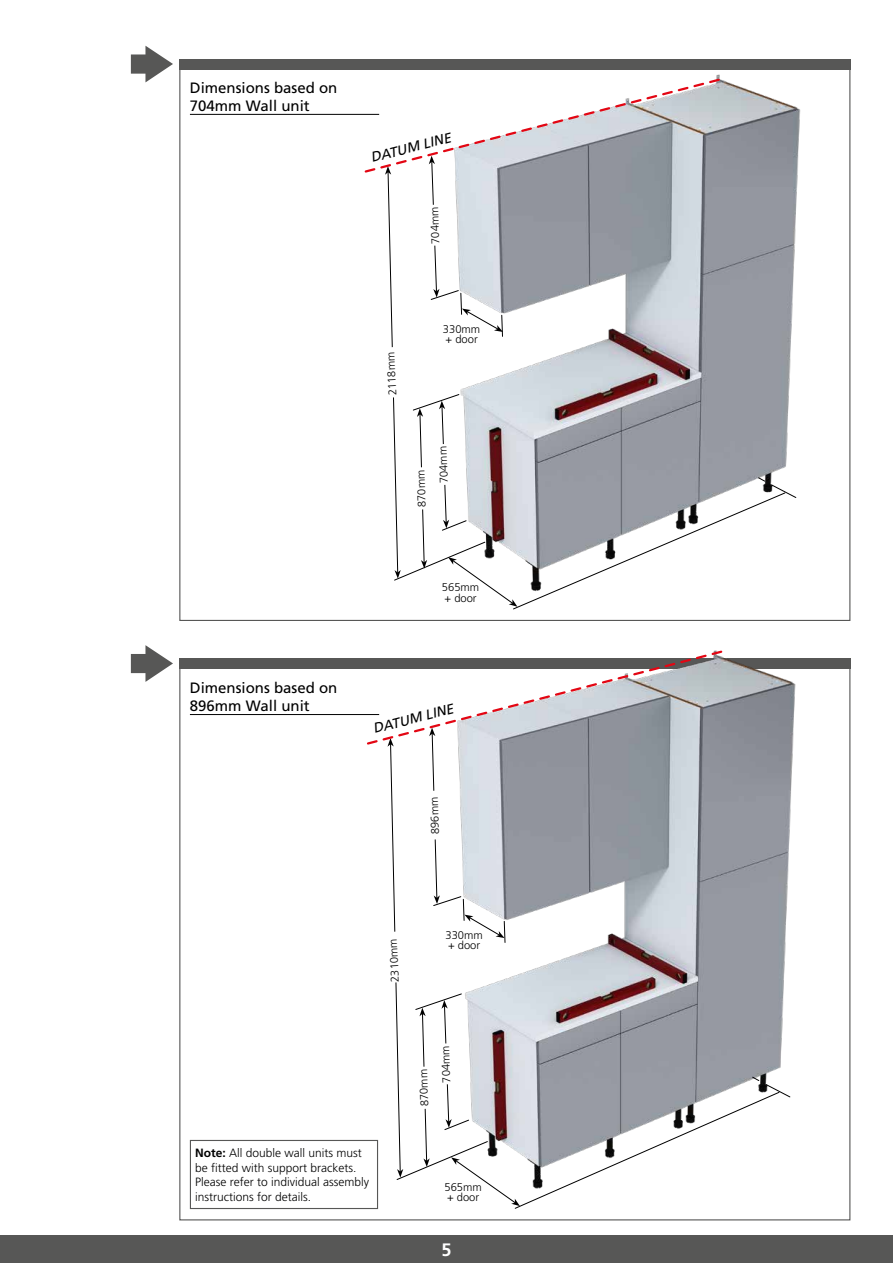
<style>
.page{position:relative;width:893px;height:1263px;background:#fff}
.page>*{position:absolute;margin:0;border:0;box-sizing:border-box;transform-origin:0 0}
.t1{font:700 18px "Frutiger LT Std";color:#fff}
.t2{font:15px/18px "Frutiger LT Std";color:#000}
.t3{font:italic 13.95px "Frutiger LT Std";color:#000}
.t4{font:300 12px/14.4px "Frutiger LT Std";color:#000}
.t5{font:300 11.25px/10.5px "Frutiger LT Std";color:#000}
.s1{font-weight:700}
</style>
<div class="page">
<div style="left:0;top:1235px;width:893px;height:28px;background:#575756"></div>
<div style="left:179px;top:59px;width:671px;height:10px;background:#575756"></div>
<svg style="left:131px;top:46px;width:42px;height:36px"></svg>
<div style="left:179px;top:658px;width:671px;height:11px;background:#575756"></div>
<svg style="left:131px;top:645px;width:42px;height:37px"></svg>
<svg style="left:363px;top:77px;width:434px;height:533px"></svg>
<svg style="left:365px;top:650px;width:426px;height:559px"></svg>
<div style="left:190px;top:1140px;width:188px;height:68px;background:#fff"></div>
<div style="left:190px;top:1140px;width:188px;height:69px;border:1px solid #575756"></div>
<hr style="left:190px;top:114px;width:189px;height:1px;background:#000">
<hr style="left:190px;top:714px;width:189px;height:1px;background:#000">
<p class="t2" style="left:190px;top:79px;width:149px">Dimensions based on<br>704mm Wall unit</p>
<p class="t2" style="left:190px;top:679px;width:149px">Dimensions based on<br>896mm Wall unit</p>
<p class="t3" style="left:369px;top:150px;width:84px;rotate:-15deg">DATUM LINE</p>
<p class="t5" style="left:430px;top:244px;width:39px;rotate:-92deg">704mm</p>
<p class="t5" style="left:388px;top:396px;width:45px;rotate:-93deg">2118mm</p>
<p class="t5" style="left:443px;top:324px;width:39px">330mm + door</p>
<p class="t5" style="left:417px;top:507px;width:39px;rotate:-92deg">870mm</p>
<p class="t5" style="left:439px;top:483px;width:39px;rotate:-92deg">704mm</p>
<p class="t5" style="left:442px;top:582px;width:39px">565mm + door</p>
<p class="t3" style="left:371px;top:721px;width:84px;rotate:-15deg">DATUM LINE</p>
<p class="t5" style="left:430px;top:834px;width:39px;rotate:-92deg">896mm</p>
<p class="t5" style="left:390px;top:982px;width:45px;rotate:-93deg">2310mm</p>
<p class="t5" style="left:445px;top:930px;width:39px">330mm + door</p>
<p class="t5" style="left:419px;top:1107px;width:39px;rotate:-92deg">870mm</p>
<p class="t5" style="left:441px;top:1083px;width:39px;rotate:-92deg">704mm</p>
<p class="t4" style="left:195px;top:1146px;width:175px"><span class="s1">Note:</span> All double wall units must be fitted with support brackets.<br>Please refer to individual assembly instructions for details.</p>
<p class="t5" style="left:444px;top:1182px;width:39px">565mm + door</p>
<h1 class="t1" style="left:441px;top:1239px;width:12px">5</h1>
</div>
